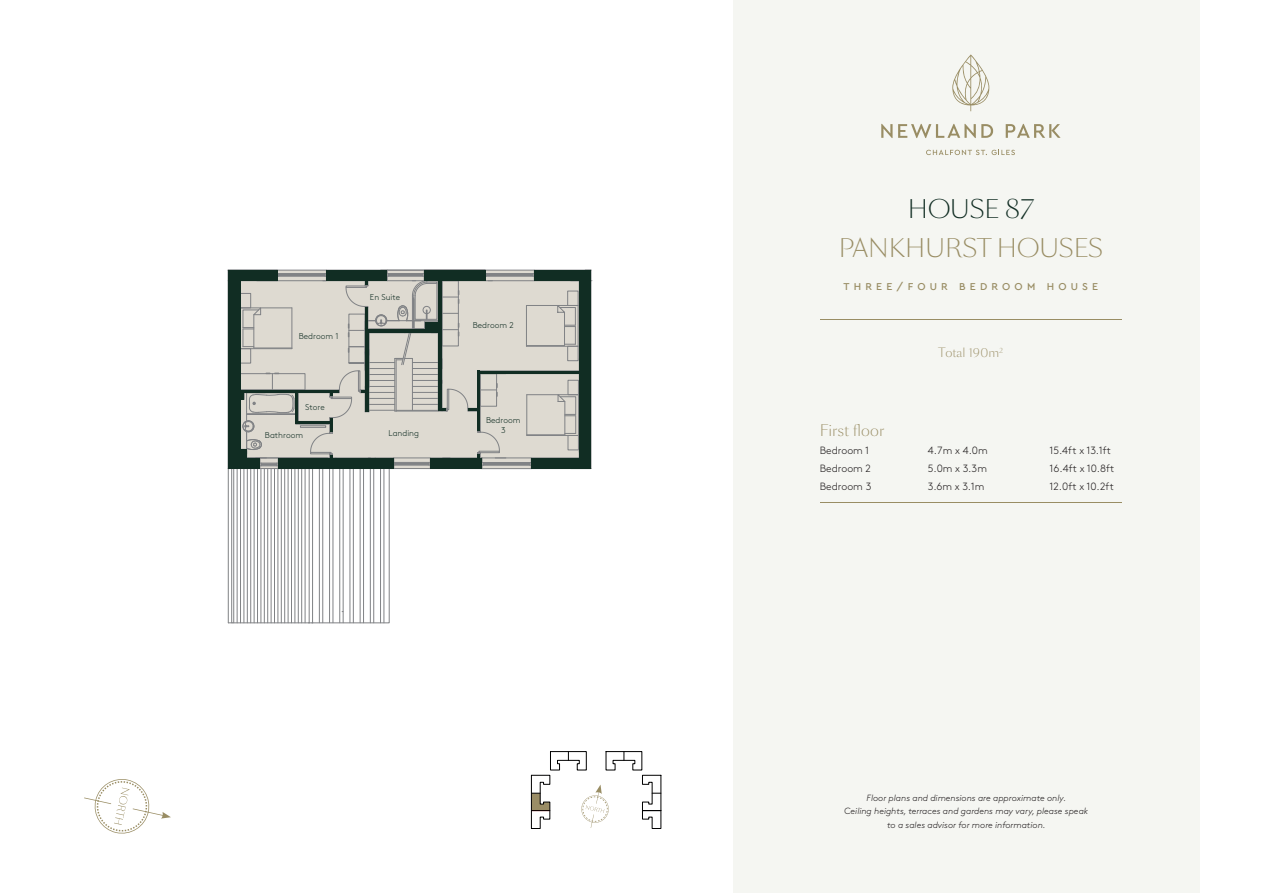
<style>
.page{position:relative;width:1263px;height:893px;background:#fff}
.page>*{position:absolute;margin:0;border:0;box-sizing:border-box;transform-origin:0 0}
.t1{font:300 24px "Sang Bleu Sans";color:#998d64}
.t2{font:300 24px "Sang Bleu Sans";color:#112d23}
.t3{font:300 15px "Sang Bleu Sans";color:#998d64}
.t4{font:300 12px "Sang Bleu Sans";color:#998d64}
.t5{font:300 10.5px "Brown";color:#231f20}
.t6{font:500 10.5px "Cera";letter-spacing:.4em;color:#998d64}
.t7{font:italic 300 9px/13.5px "Brown";color:#231f20;text-align:center}
.t8{font:300 8.4px/10.1px "Brown";color:#112d23;text-align:center}
</style>
<div class="page">
<div style="left:733px;top:0;width:466px;height:893px;background:#f5f6f2"></div>
<hr style="left:820px;top:319px;width:302px;height:1px;background:#998d64">
<svg style="left:881px;top:124px;width:11px;height:14px"></svg>
<svg style="left:898px;top:124px;width:95px;height:14px"></svg>
<svg style="left:1006px;top:124px;width:54px;height:14px"></svg>
<svg style="left:926px;top:150px;width:89px;height:5px"></svg>
<svg style="left:952px;top:54px;width:37px;height:57px"></svg>
<hr style="left:820px;top:502px;width:302px;height:1px;background:#998d64">
<svg style="left:84px;top:779px;width:87px;height:55px"></svg>
<svg style="left:228px;top:270px;width:364px;height:354px"></svg>
<svg style="left:531px;top:751px;width:130px;height:78px"></svg>
<p class="t8" style="left:299px;top:330px;width:41px">Bedroom 1</p>
<p class="t8" style="left:305px;top:401px;width:21px">Store</p>
<p class="t8" style="left:265px;top:429px;width:40px">Bathroom</p>
<p class="t8" style="left:370px;top:291px;width:32px">En Suite</p>
<p class="t8" style="left:389px;top:427px;width:32px">Landing</p>
<p class="t8" style="left:473px;top:320px;width:42px">Bedroom 2</p>
<p class="t8" style="left:486px;top:415px;width:36px">Bedroom<br>3</p>
<h1 class="t2" style="left:908px;top:194px;width:128px">HOUSE 87</h1>
<h1 class="t1" style="left:839px;top:233px;width:266px">PANKHURST HOUSES</h1>
<p class="t6" style="left:843px;top:279px;width:256px">THREE/FOUR BEDROOM HOUSE</p>
<h3 class="t4" style="left:938px;top:345px;width:66px">Total 190m<sup>2</sup></h3>
<h2 class="t3" style="left:820px;top:421px;width:66px">First floor</h2>
<p class="t5" style="left:820px;top:442px;width:51px">Bedroom 1</p>
<p class="t5" style="left:928px;top:442px;width:61px">4.7m x 4.0m</p>
<p class="t5" style="left:1049px;top:442px;width:63px">15.4ft x 13.1ft</p>
<p class="t5" style="left:820px;top:460px;width:53px">Bedroom 2</p>
<p class="t5" style="left:928px;top:460px;width:61px">5.0m x 3.3m</p>
<p class="t5" style="left:1049px;top:460px;width:66px">16.4ft x 10.8ft</p>
<p class="t5" style="left:820px;top:478px;width:53px">Bedroom 3</p>
<p class="t5" style="left:928px;top:478px;width:58px">3.6m x 3.1m</p>
<p class="t5" style="left:1049px;top:478px;width:66px">12.0ft x 10.2ft</p>
<p class="t7" style="left:844px;top:790px;width:245px">Floor plans and dimensions are approximate only.<br>Ceiling heights, terraces and gardens may vary, please speak to a sales advisor for more information.</p>
</div>
